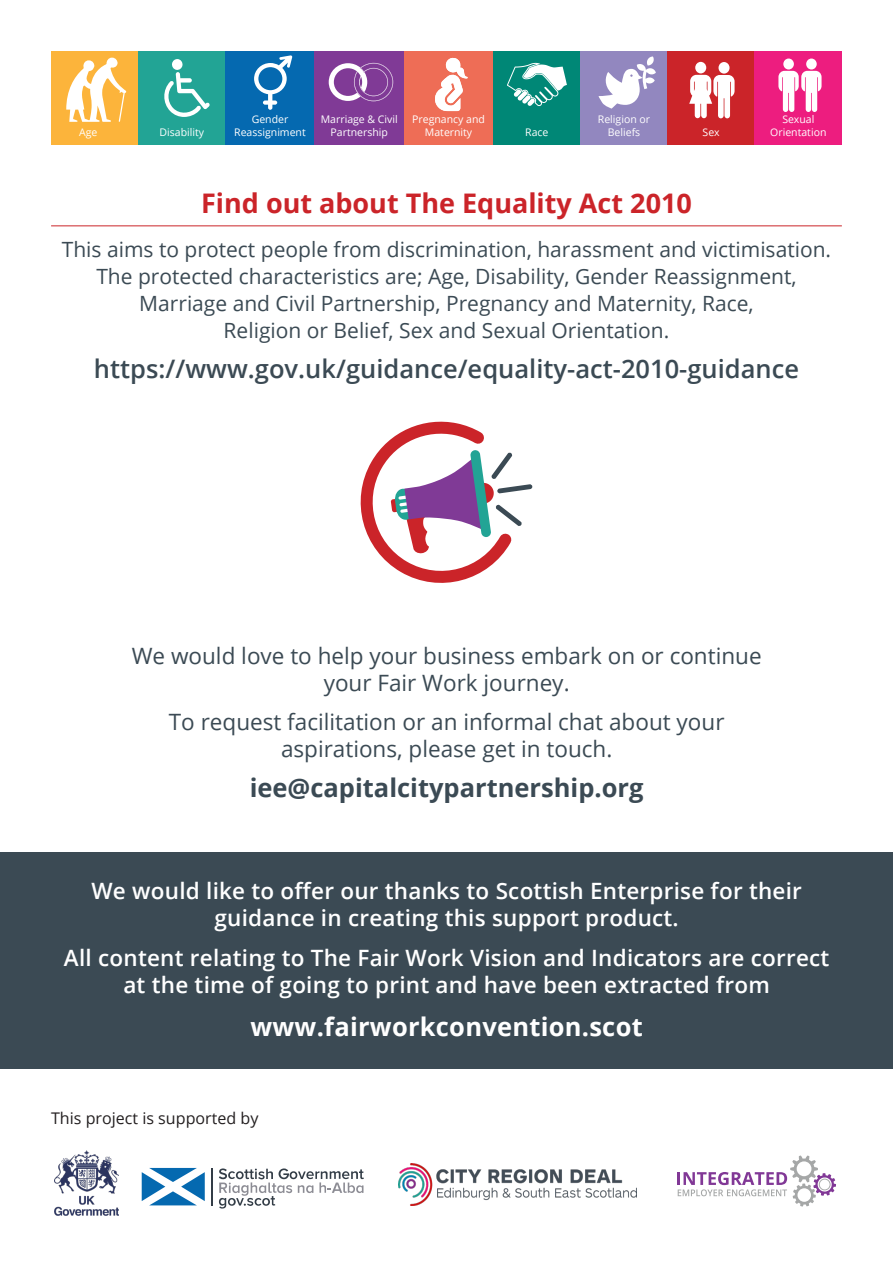
<style>
.page{position:relative;width:893px;height:1263px;background:#fff}
.page>*{position:absolute;margin:0;border:0;box-sizing:border-box;transform-origin:0 0}
.body_text{font:700 27px "Open Sans";color:#cb2429}
.body_text-2{font:600 25.5px "Open Sans";color:#3b4a54}
.body_text-3{font:700 25.5px "Open Sans";color:#3b4a54}
.body_text-4{font:700 25.5px "Open Sans";letter-spacing:.01em;color:#fff}
.body_text-5{font:600 22.5px/27px "Open Sans";letter-spacing:.01em;color:#fff;text-align:center}
.body_text-6{font:22.5px/27px "Open Sans";color:#3b4a54;text-align:center}
.body_text-7{font:21px/27px "Open Sans";color:#3b4a54;text-align:center}
.t1{font:16.05px "Open Sans";color:#231f20}
.body_text-8{font:10.5px/12.6px "Open Sans";color:#fff;text-align:center}
</style>
<div class="page">
<div style="left:0;top:853px;width:893px;height:216px;background:#3b4a54"></div>
<img style="left:54px;top:1150px;width:65px;height:65px">
<img style="left:398px;top:1163px;width:239px;height:42px">
<svg style="left:142px;top:1168px;width:63px;height:37px"></svg>
<hr style="left:211px;top:1168px;width:1px;height:37px;background:#333d47">
<svg style="left:219px;top:1168px;width:145px;height:41px"></svg>
<svg style="left:678px;top:1155px;width:158px;height:51px"></svg>
<hr style="left:51px;top:225px;width:791px;height:1px;background:#cb2429">
<div style="left:51px;top:51px;width:87px;height:94px;background:#fcb43b"></div>
<div style="left:138px;top:51px;width:87px;height:94px;background:#22a495"></div>
<div style="left:225px;top:51px;width:90px;height:94px;background:#0569b0"></div>
<div style="left:315px;top:51px;width:89px;height:94px;background:#803a96"></div>
<div style="left:404px;top:51px;width:89px;height:94px;background:#ee6d56"></div>
<div style="left:493px;top:51px;width:87px;height:94px;background:#008776"></div>
<div style="left:580px;top:51px;width:88px;height:94px;background:#9287bf"></div>
<div style="left:668px;top:51px;width:87px;height:94px;background:#cb2429"></div>
<div style="left:755px;top:51px;width:87px;height:94px;background:#ed1d7f"></div>
<div style="left:172px;top:59px;width:11px;height:11px;background:#fff;border-radius:5px"></div>
<svg style="left:164px;top:72px;width:46px;height:45px"></svg>
<svg style="left:254px;top:55px;width:38px;height:55px"></svg>
<svg style="left:435px;top:57px;width:33px;height:54px"></svg>
<svg style="left:329px;top:63px;width:64px;height:38px"></svg>
<svg style="left:507px;top:63px;width:60px;height:43px"></svg>
<div style="left:783px;top:59px;width:11px;height:10px;background:#fff;border-radius:50%"></div>
<svg style="left:778px;top:71px;width:43px;height:41px"></svg>
<div style="left:806px;top:59px;width:11px;height:10px;background:#fff;border-radius:50%"></div>
<div style="left:718px;top:62px;width:11px;height:12px;background:#fff;border-radius:50%"></div>
<div style="left:695px;top:62px;width:11px;height:11px;background:#fff;border-radius:50%"></div>
<svg style="left:689px;top:75px;width:46px;height:43px"></svg>
<svg style="left:66px;top:58px;width:60px;height:64px"></svg>
<svg style="left:598px;top:56px;width:58px;height:53px"></svg>
<svg style="left:360px;top:421px;width:172px;height:162px"></svg>
<p class="body_text-8" style="left:79px;top:126px;width:20px">Age</p>
<p class="body_text-8" style="left:159px;top:126px;width:46px">Disability</p>
<p class="body_text-8" style="left:234px;top:113px;width:73px">Gender<br>Reassigniment</p>
<p class="body_text-8" style="left:321px;top:113px;width:79px">Marriage &amp; Civil<br>Partnership</p>
<p class="body_text-8" style="left:412px;top:113px;width:74px">Pregnancy and<br>Maternity</p>
<p class="body_text-8" style="left:525px;top:126px;width:25px">Race</p>
<p class="body_text-8" style="left:598px;top:113px;width:54px">Religion or<br>Beliefs</p>
<p class="body_text-8" style="left:703px;top:126px;width:19px">Sex</p>
<p class="body_text-8" style="left:770px;top:113px;width:58px">Sexual<br>Orientation</p>
<p class="body_text" style="left:201px;top:184px;width:492px">Find out about The Equality Act 2010</p>
<p class="body_text-7" style="left:62px;top:235px;width:771px">This aims to protect people from discrimination, harassment and victimisation.<br>The protected characteristics are; Age, Disability, Gender Reassignment, Marriage and Civil Partnership, Pregnancy and Maternity, Race,<br>Religion or Belief, Sex and Sexual Orientation.</p>
<p class="body_text-2" style="left:94px;top:351px;width:707px">https://www.gov.uk/guidance/equality-act-2010-guidance</p>
<p class="body_text-6" style="left:132px;top:641px;width:631px">We would love to help your business embark on or continue your Fair Work journey.</p>
<p class="body_text-6" style="left:169px;top:708px;width:557px">To request facilitation or an informal chat about your aspirations, please get in touch.</p>
<p class="body_text-3" style="left:250px;top:770px;width:395px">iee@capitalcitypartnership.org</p>
<p class="body_text-5" style="left:91px;top:877px;width:712px">We would like to offer our thanks to Scottish Enterprise for their guidance in creating this support product.</p>
<p class="body_text-5" style="left:64px;top:944px;width:767px">All content relating to The Fair Work Vision and Indicators are correct at the time of going to print and have been extracted from</p>
<p class="body_text-4" style="left:250px;top:1009px;width:394px">www.fairworkconvention.scot</p>
<p class="t1" style="left:51px;top:1107px;width:209px">This project is supported by</p>
</div>
